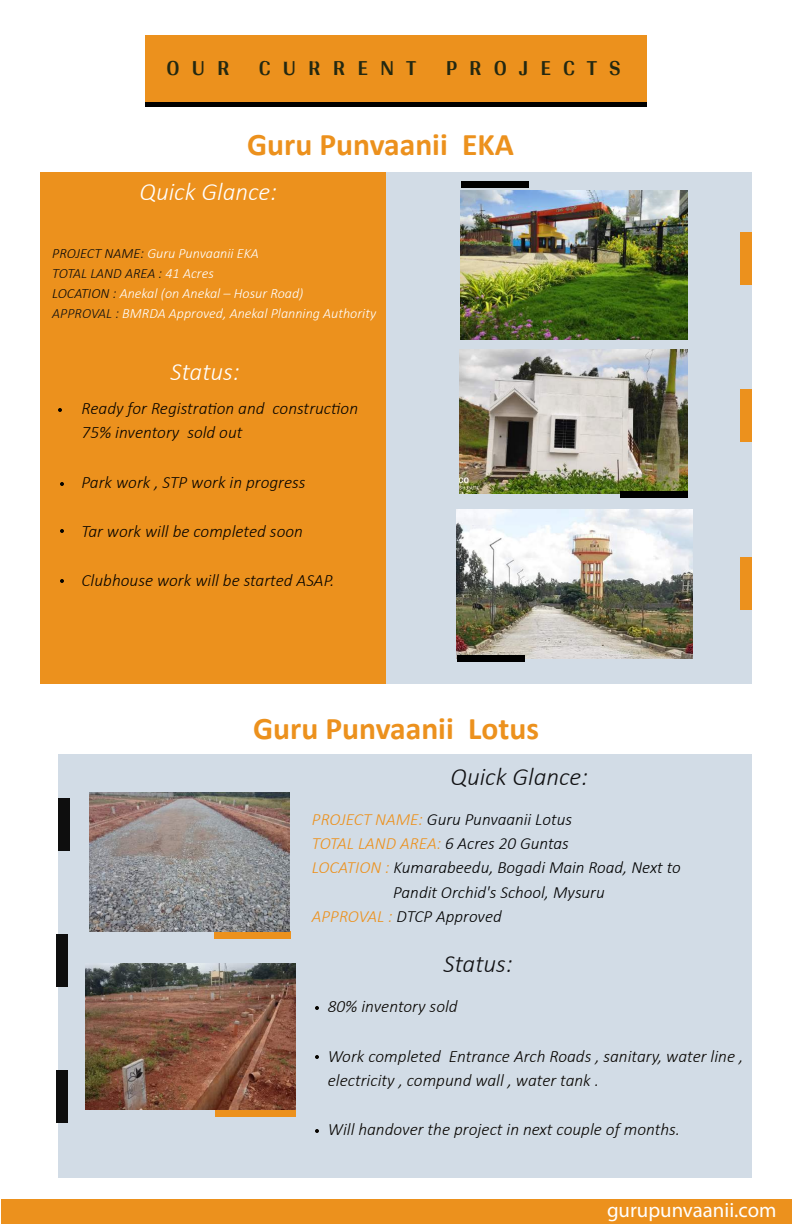
<style>
.page{position:relative;width:792px;height:1224px;background:#fff}
.page>*{position:absolute;margin:0;border:0;box-sizing:border-box;transform-origin:0 0}
.t1{font:700 31.6px "Calibri";color:#ec911d}
.t2{font:italic 300 25.1px "Calibri";color:#fff}
.t3{font:italic 300 25.1px "Calibri";color:#111113}
.t4{font:700 22.2px "Arya";letter-spacing:.55em;color:#232811}
.t5{font:20.8px "Myriad Pro";color:#fff}
.t6{font:italic 300 17.3px/24.6px "Calibri";color:#070400}
.t7{font:italic 300 17.1px "Calibri";color:#000}
.t8{font:italic 300 17.1px "Calibri";color:#ec911d}
.t9{font:italic 300 14.2px/20.1px "Calibri";color:#fff}
.s1{color:#090909}
.s2{color:#0d0d0d}
.s3{color:#121212}
.s4{color:#ec911d}
.s5{color:#000}
</style>
<div class="page">
<div style="left:1px;top:1199px;width:791px;height:25px;background:#ec911d"></div>
<div style="left:145px;top:40px;width:502px;height:67px;background:#000"></div>
<div style="left:145px;top:35px;width:502px;height:67px;background:#ec911d"></div>
<div style="left:40px;top:172px;width:712px;height:512px;background:#d2dce6"></div>
<div style="left:40px;top:172px;width:346px;height:512px;background:#ec911d"></div>
<div style="left:58px;top:754px;width:694px;height:424px;background:#d2dce6"></div>
<img style="left:459px;top:349px;width:229px;height:145px">
<img style="left:461px;top:191px;width:227px;height:149px">
<img style="left:457px;top:509px;width:236px;height:149px">
<div style="left:740px;top:389px;width:12px;height:53px;background:#ec911d"></div>
<div style="left:740px;top:557px;width:12px;height:53px;background:#ec911d"></div>
<div style="left:740px;top:232px;width:12px;height:53px;background:#ec911d"></div>
<div style="left:58px;top:798px;width:12px;height:53px;background:#0e0e0e"></div>
<div style="left:56px;top:934px;width:12px;height:53px;background:#0e0e0e"></div>
<div style="left:56px;top:1070px;width:12px;height:53px;background:#0e0e0e"></div>
<svg style="left:58px;top:408px;width:4px;height:4px"></svg>
<svg style="left:60px;top:482px;width:4px;height:4px"></svg>
<svg style="left:60px;top:529px;width:4px;height:4px"></svg>
<svg style="left:60px;top:579px;width:4px;height:4px"></svg>
<div style="left:461px;top:181px;width:68px;height:7px;background:#000"></div>
<div style="left:620px;top:491px;width:68px;height:7px;background:#000"></div>
<div style="left:457px;top:655px;width:68px;height:7px;background:#000"></div>
<div style="left:215px;top:931px;width:76px;height:8px;background:#ec911d"></div>
<img style="left:90px;top:792px;width:200px;height:139px">
<div style="left:216px;top:1108px;width:80px;height:9px;background:#ec911d"></div>
<img style="left:85px;top:963px;width:211px;height:146px">
<svg style="left:315px;top:1006px;width:4px;height:4px"></svg>
<svg style="left:315px;top:1055px;width:4px;height:4px"></svg>
<svg style="left:315px;top:1129px;width:4px;height:4px"></svg>
<p class="t4" style="left:166px;top:54px;width:65px">OUR</p>
<p class="t4" style="left:259px;top:54px;width:159px">CURRENT</p>
<p class="t4" style="left:446px;top:54px;width:176px">PROJECTS</p>
<h1 class="t1" style="left:247px;top:122px;width:268px">Guru Punvaanii EKA</h1>
<h2 class="t2" style="left:140px;top:176px;width:139px">Quick Glance:</h2>
<p class="t9" style="left:52px;top:243px;width:325px"><span class="s1">PROJECT NAME:</span> Guru Punvaanii EKA<br><span class="s2">TOTAL LAND AREA :</span> 41 Acres<br><span class="s1">LOCATION :</span> Anekal (on Anekal – Hosur Road)<br><span class="s3">APPROVAL :</span> BMRDA Approved, Anekal Planning Authority</p>
<h2 class="t2" style="left:171px;top:356px;width:71px">Status:</h2>
<p class="t6" style="left:82px;top:396px;width:278px">Ready for Registration and construction<br>75% inventory sold out</p>
<p class="t6" style="left:82px;top:469px;width:226px">Park work , STP work in progress</p>
<p class="t6" style="left:82px;top:519px;width:223px">Tar work will be completed soon</p>
<p class="t6" style="left:82px;top:568px;width:254px">Clubhouse work will be started ASAP.</p>
<h1 class="t1" style="left:253px;top:706px;width:287px">Guru Punvaanii Lotus</h1>
<h2 class="t3" style="left:451px;top:761px;width:139px">Quick Glance:</h2>
<p class="t7" style="left:312px;top:808px;width:262px"><span class="s4">PROJECT NAME:</span> Guru Punvaanii Lotus</p>
<p class="t8" style="left:312px;top:833px;width:258px">TOTAL LAND AREA: <span class="s5">6 Acres 20 Guntas</span></p>
<p class="t7" style="left:312px;top:857px;width:370px"><span class="s4">LOCATION :</span> Kumarabeedu, Bogadi Main Road, Next to</p>
<p class="t7" style="left:393px;top:881px;width:213px">Pandit Orchid's School, Mysuru</p>
<p class="t7" style="left:312px;top:906px;width:191px"><span class="s4">APPROVAL :</span> DTCP Approved</p>
<h2 class="t3" style="left:444px;top:948px;width:71px">Status:</h2>
<p class="t6" style="left:328px;top:994px;width:131px">80% inventory sold</p>
<p class="t6" style="left:328px;top:1043px;width:417px">Work completed Entrance Arch Roads , sanitary, water line , electricity , compund wall , water tank .</p>
<p class="t6" style="left:328px;top:1117px;width:354px">Will handover the project in next couple of months.</p>
<p class="t5" style="left:607px;top:1197px;width:171px">gurupunvaanii.com</p>
</div>
